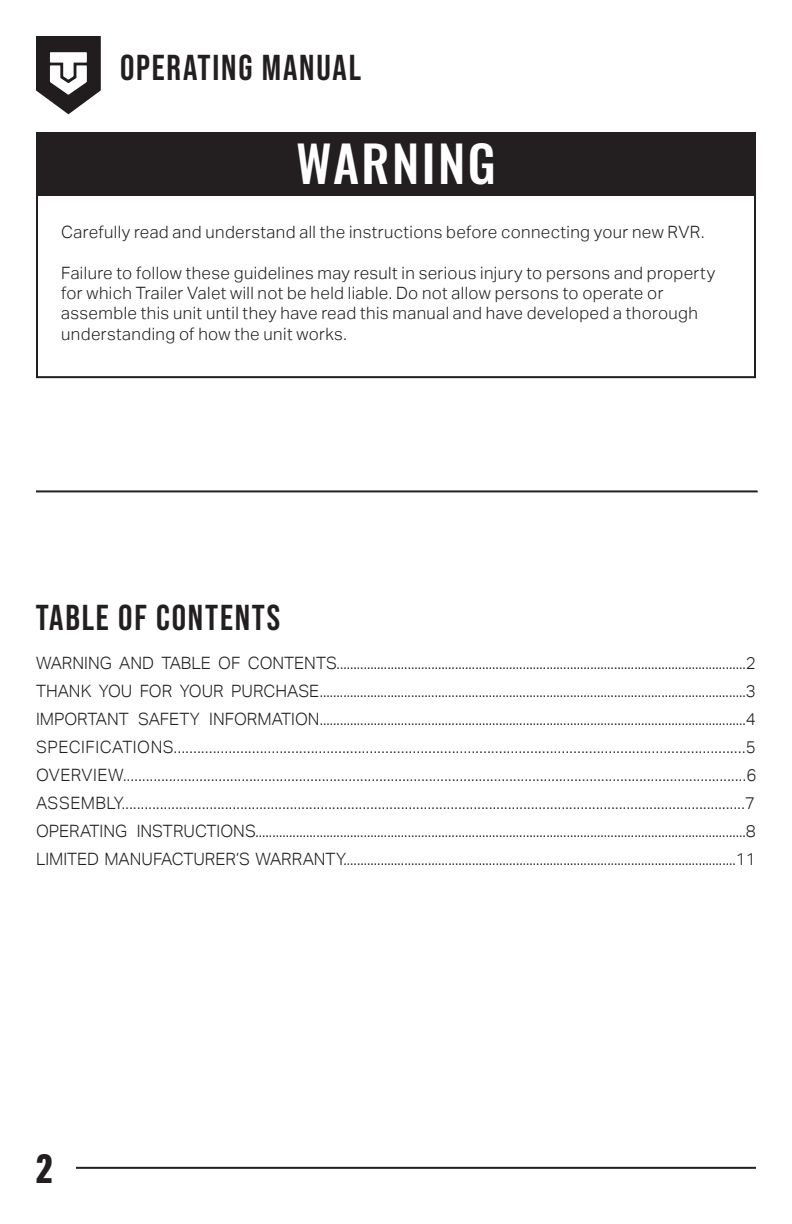
<style>
.page{position:relative;width:792px;height:1224px;background:#fff}
.page>*{position:absolute;margin:0;border:0;box-sizing:border-box;transform-origin:0 0}
.t1{font:500 50px "Oswald";letter-spacing:.05em;color:#fff}
.t2{font:900 40px "URWDIN Cond";color:#231f20}
.t3{font:700 36px "Bebas Neue Pro";letter-spacing:.05em;color:#231f20}
.t4{font:300 17px/28px "Aktiv Grotesk";letter-spacing:.02em;color:#231f20}
</style>
<div class="page">
<hr style="left:76px;top:1167px;width:680px;height:2px;background:#231f20">
<svg style="left:36px;top:36px;width:65px;height:78px"></svg>
<div style="left:36px;top:133px;width:720px;height:63px;background:#231f20"></div>
<div style="left:36px;top:190px;width:720px;height:188px;border:2px solid #231f20"></div>
<hr style="left:36px;top:490px;width:722px;height:2px;background:#231f20">
<h3 class="t3" style="left:120px;top:47px;width:243px">OPERATING MANUAL</h3>
<h1 class="t1" style="left:296px;top:138px;width:201px">WARNING</h1>
<p class="t4" style="left:61px;top:218px;width:645px">Carefully read and understand all the instructions before connecting your new RVR.</p>
<p class="t4" style="left:61px;top:263px;width:655px;line-height:20.4px">Failure to follow these guidelines may result in serious injury to persons and property for which Trailer Valet will not be held liable. Do not allow persons to operate or assemble this unit until they have read this manual and have developed a thorough understanding of how the unit works.</p>
<h3 class="t3" style="left:36px;top:597px;width:246px">TABLE OF CONTENTS</h3>
<p class="t4" style="left:36px;top:649px;width:722px;text-align:justify">WARNING AND TABLE OF CONTENTS.........................................................................................................................2<br>THANK YOU FOR YOUR PURCHASE..............................................................................................................................3<br>IMPORTANT SAFETY INFORMATION..............................................................................................................................4<br>SPECIFICATIONS..................................................................................................................................................5<br>OVERVIEW...................................................................................................................................................................6<br>ASSEMBLY...................................................................................................................................................................7<br>OPERATING INSTRUCTIONS.................................................................................................................................................8<br>LIMITED MANUFACTURER’S WARRANTY....................................................................................................................11</p>
<h2 class="t2" style="left:36px;top:1142px;width:18px">2</h2>
</div>
